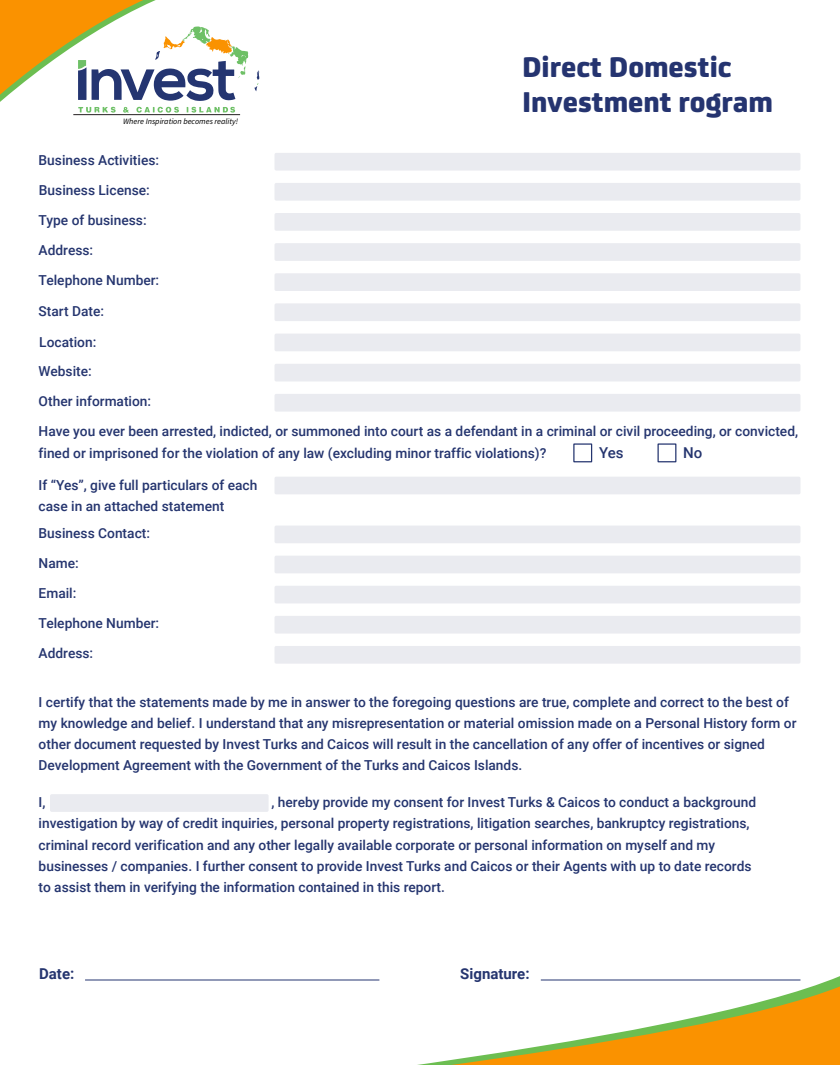
<style>
.page{position:relative;width:840px;height:1065px;background:#fff}
.page>*{position:absolute;margin:0;border:0;box-sizing:border-box;transform-origin:0 0}
.t1{font:800 30.62px "FS Joey";color:#253470}
.t2{font:700 15px "Roboto";color:#25356f}
.t3{font:500 15px "Roboto";color:#25356f}
.t4{font:500 13.75px/21.2px "Roboto";color:#25356f}
.t5{font:italic 8.12px "Source Sans Pro";color:#010101}
</style>
<div class="page">
<svg style="left:417px;top:976px;width:423px;height:89px"></svg>
<svg style="left:423px;top:986px;width:417px;height:79px"></svg>
<div style="left:275px;top:153px;width:525px;height:18px;background:#eaebf0;border-radius:2px"></div>
<div style="left:275px;top:183px;width:525px;height:18px;background:#eaebf0;border-radius:2px"></div>
<div style="left:275px;top:213px;width:525px;height:18px;background:#eaebf0;border-radius:2px"></div>
<div style="left:275px;top:243px;width:525px;height:18px;background:#eaebf0;border-radius:2px"></div>
<div style="left:275px;top:273px;width:525px;height:18px;background:#eaebf0;border-radius:2px"></div>
<div style="left:275px;top:303px;width:525px;height:18px;background:#eaebf0;border-radius:2px"></div>
<div style="left:275px;top:364px;width:525px;height:17px;background:#eaebf0;border-radius:2px"></div>
<div style="left:275px;top:394px;width:525px;height:18px;background:#eaebf0;border-radius:2px"></div>
<div style="left:275px;top:477px;width:525px;height:17px;background:#eaebf0;border-radius:2px"></div>
<div style="left:275px;top:526px;width:525px;height:17px;background:#eaebf0;border-radius:2px"></div>
<div style="left:275px;top:556px;width:525px;height:17px;background:#eaebf0;border-radius:2px"></div>
<div style="left:275px;top:586px;width:525px;height:17px;background:#eaebf0;border-radius:2px"></div>
<div style="left:275px;top:616px;width:525px;height:18px;background:#eaebf0;border-radius:2px"></div>
<div style="left:275px;top:646px;width:525px;height:18px;background:#eaebf0;border-radius:2px"></div>
<div style="left:275px;top:334px;width:525px;height:17px;background:#eaebf0;border-radius:2px"></div>
<div style="left:573px;top:443px;width:19px;height:19px;border:1px solid #25356f"></div>
<div style="left:658px;top:443px;width:18px;height:19px;border:1px solid #25356f"></div>
<hr style="left:85px;top:980px;width:294px;height:1px;background:#253470">
<hr style="left:541px;top:980px;width:259px;height:1px;background:#253470">
<div style="left:50px;top:794px;width:219px;height:18px;background:#eaebf0;border-radius:2px"></div>
<svg style="left:254px;top:70px;width:5px;height:21px"></svg>
<svg style="left:0;top:0;width:248px;height:116px"></svg>
<hr style="left:73px;top:114px;width:167px;height:1px;background:#231f20">
<p class="t5" style="left:123px;top:116px;width:117px">Where Inspiration becomes reality!</p>
<p class="t4" style="left:39px;top:144px;width:122px;line-height:30.2px">Business Activities:<br>Business License:</p>
<p class="t4" style="left:39px;top:209px;width:110px">Type of business:</p>
<p class="t4" style="left:39px;top:239px;width:56px">Address:</p>
<p class="t4" style="left:39px;top:265px;width:122px;line-height:30.2px">Telephone Number:<br>Start Date:</p>
<p class="t4" style="left:39px;top:331px;width:59px">Location:</p>
<p class="t4" style="left:39px;top:355px;width:114px;line-height:30.2px">Website:<br>Other information:</p>
<h1 class="t1" style="left:522px;top:43px;width:211px">Direct Domestic</h1>
<h1 class="t1" style="left:522px;top:78px;width:252px">Investment rogram</h1>
<p class="t4" style="left:39px;top:420px;width:761px">Have you ever been arrested, indicted, or summoned into court as a defendant in a criminal or civil proceeding, or convicted, fined or imprisoned for the violation of any law (excluding minor traffic violations)?</p>
<p class="t4" style="left:39px;top:474px;width:220px">If “Yes”, give full particulars of each case in an attached statement</p>
<p class="t3" style="left:599px;top:442px;width:26px">Yes</p>
<p class="t3" style="left:683px;top:442px;width:21px">No</p>
<p class="t4" style="left:39px;top:517px;width:122px;line-height:30.1px">Business Contact:<br>Name:<br>Email:<br>Telephone Number:<br>Address:</p>
<p class="t4" style="left:39px;top:691px;width:759px">I certify that the statements made by me in answer to the foregoing questions are true, complete and correct to the best of my knowledge and belief. I understand that any misrepresentation or material omission made on a Personal History form or other document requested by Invest Turks and Caicos will result in the cancellation of any offer of incentives or signed Development Agreement with the Government of the Turks and Caicos Islands.</p>
<p class="t4" style="left:39px;top:791px;width:8px">I,</p>
<p class="t4" style="left:39px;top:791px;width:719px;text-indent:233px">, hereby provide my consent for Invest Turks &amp; Caicos to conduct a background investigation by way of credit inquiries, personal property registrations, litigation searches, bankruptcy registrations, criminal record verification and any other legally available corporate or personal information on myself and my businesses / companies. I further consent to provide Invest Turks and Caicos or their Agents with up to date records to assist them in verifying the information contained in this report.</p>
<p class="t2" style="left:39px;top:963px;width:37px">Date:</p>
<p class="t2" style="left:460px;top:963px;width:71px">Signature:</p>
</div>
